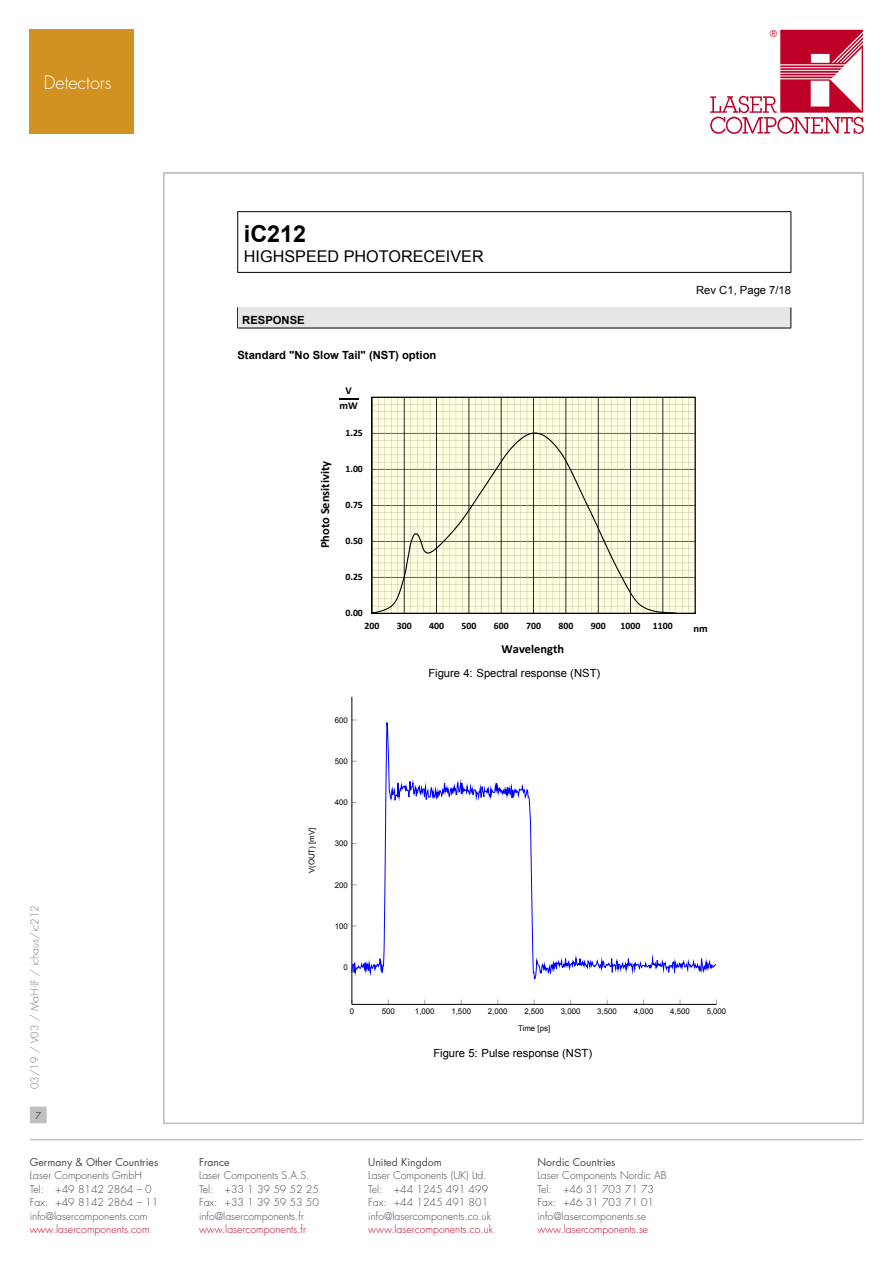
<style>
.page{position:relative;width:893px;height:1263px;background:#fff}
.page>*{position:absolute;margin:0;border:0;box-sizing:border-box;transform-origin:0 0}
.t1{font:700 23.4px "Arial";color:#000}
.t2{font:300 18px "Futura Std";color:#fff}
.t3{font:16.2px "Arial";color:#000}
.t4{font:700 12.45px "Calibri";color:#000}
.t5{font:11.25px "Arial";color:#000}
.t6{font:700 11.25px "Arial";color:#000}
.t7{font:700 10.65px/14.9px "Calibri";color:#000;text-align:center}
.t8{font:300 10.5px/13.5px "Futura Std";color:#484848}
.t9{font:300 10.5px "Futura Std";color:#be0027}
.t10{font:10.5px "Futura Std";color:#484848}
.t11{font:300 10.5px "Futura Std";color:#7c7c7c}
.t12{font:700 9.75px "Calibri";letter-spacing:-.005em;color:#000}
.t13{font:300 9px "Futura Std";color:#000}
.t14{font:7.8px "Arial";color:#000}
</style>
<div class="page">
<svg style="left:710px;top:30px;width:153px;height:104px"></svg>
<hr style="left:30px;top:1139px;width:833px;height:1px;background:#c0c0c0">
<div style="left:31px;top:1107px;width:15px;height:16px;background:#c0c0c0"></div>
<div style="left:30px;top:1106px;width:17px;height:17px;border:1px solid #c0c0c0"></div>
<hr style="left:237px;top:211px;width:554px;height:1px;background:#000">
<hr style="left:237px;top:212px;width:1px;height:60px;background:#000">
<hr style="left:791px;top:212px;width:1px;height:60px;background:#000">
<hr style="left:237px;top:272px;width:554px;height:1px;background:#000">
<hr style="left:237px;top:307px;width:554px;height:1px;background:#000">
<svg style="left:237px;top:308px;width:1px;height:20px"></svg>
<div style="left:238px;top:308px;width:553px;height:20px;background:#e6e6e6"></div>
<svg style="left:791px;top:308px;width:1px;height:20px"></svg>
<hr style="left:237px;top:328px;width:554px;height:1px;background:#000">
<svg style="left:371px;top:397px;width:325px;height:217px;background:#e7e7cc"></svg>
<hr style="left:372px;top:397px;width:1px;height:216px;background:#000">
<hr style="left:372px;top:613px;width:323px;height:1px;background:#000">
<svg style="left:339px;top:399px;width:20px;height:1px"></svg>
<svg style="left:371px;top:432px;width:305px;height:181px;background:#eaeace"></svg>
<hr style="left:352px;top:1004px;width:364px;height:1px;background:#000">
<hr style="left:352px;top:697px;width:1px;height:307px;background:#000">
<svg style="left:352px;top:715px;width:364px;height:265px"></svg>
<div style="left:30px;top:30px;width:104px;height:104px;background:#d19221"></div>
<h2 class="t2" style="left:44px;top:72px;width:69px">Detectors</h2>
<p class="t11" style="left:28px;top:1089px;width:186px;rotate:-90deg">03/19 / V03 / MaH-IF / ichaus/ic212</p>
<p class="t13" style="left:35px;top:1110px;width:7px">7</p>
<p class="t10" style="left:30px;top:1155px;width:130px">Germany &amp; Other Countries</p>
<p class="t8" style="left:30px;top:1169px;width:130px">Laser Components GmbH<br>Tel: +49 8142 2864 – 0<br>Fax: +49 8142 2864 – 11 info@lasercomponents.com</p>
<p class="t9" style="left:30px;top:1223px;width:121px">www.lasercomponents.com</p>
<h1 class="t1" style="left:244px;top:217px;width:64px">iC212</h1>
<h3 class="t3" style="left:244px;top:245px;width:241px">HIGHSPEED PHOTORECEIVER</h3>
<p class="t6" style="left:242px;top:312px;width:64px">RESPONSE</p>
<p class="t6" style="left:237px;top:347px;width:200px">Standard "No Slow Tail" (NST) option</p>
<p class="t7" style="left:340px;top:383px;width:20px">V mW</p>
<p class="t4" style="left:317px;top:548px;width:89px;rotate:-90deg">Photo Sensitivity</p>
<p class="t12" style="left:345px;top:427px;width:19px">1.25</p>
<p class="t12" style="left:345px;top:463px;width:19px">1.00</p>
<p class="t12" style="left:345px;top:499px;width:19px">0.75</p>
<p class="t12" style="left:345px;top:535px;width:19px">0.50</p>
<p class="t12" style="left:345px;top:571px;width:19px">0.25</p>
<p class="t12" style="left:345px;top:607px;width:19px">0.00</p>
<p class="t12" style="left:364px;top:619px;width:16px">200</p>
<p class="t12" style="left:397px;top:619px;width:16px">300</p>
<p class="t12" style="left:429px;top:619px;width:16px">400</p>
<p class="t12" style="left:461px;top:619px;width:16px">500</p>
<p class="t12" style="left:494px;top:619px;width:16px">600</p>
<p class="t12" style="left:526px;top:619px;width:16px">700</p>
<p class="t12" style="left:558px;top:619px;width:16px">800</p>
<p class="t12" style="left:591px;top:619px;width:16px">900</p>
<p class="t12" style="left:621px;top:619px;width:21px">1000</p>
<p class="t12" style="left:653px;top:619px;width:21px">1100</p>
<p class="t4" style="left:502px;top:641px;width:64px">Wavelength</p>
<p class="t5" style="left:428px;top:665px;width:173px">Figure 4: Spectral response (NST)</p>
<p class="t14" style="left:335px;top:715px;width:15px">600</p>
<p class="t14" style="left:335px;top:756px;width:15px">500</p>
<p class="t14" style="left:306px;top:873px;width:47px;rotate:-90deg">V(OUT) [mV]</p>
<p class="t14" style="left:335px;top:797px;width:15px">400</p>
<p class="t14" style="left:335px;top:838px;width:15px">300</p>
<p class="t14" style="left:335px;top:879px;width:15px">200</p>
<p class="t14" style="left:335px;top:921px;width:15px">100</p>
<p class="t14" style="left:343px;top:962px;width:6px">0</p>
<p class="t5" style="left:696px;top:282px;width:96px">Rev C1, Page 7/18</p>
<p class="t7" style="left:693px;top:621px;width:16px">nm</p>
<p class="t14" style="left:350px;top:1006px;width:6px">0</p>
<p class="t14" style="left:382px;top:1006px;width:15px">500</p>
<p class="t14" style="left:415px;top:1006px;width:21px">1,000</p>
<p class="t14" style="left:451px;top:1006px;width:21px">1,500</p>
<p class="t14" style="left:488px;top:1006px;width:21px">2,000</p>
<p class="t14" style="left:524px;top:1006px;width:21px">2,500</p>
<p class="t14" style="left:561px;top:1006px;width:21px">3,000</p>
<p class="t14" style="left:597px;top:1006px;width:21px">3,500</p>
<p class="t14" style="left:634px;top:1006px;width:21px">4,000</p>
<p class="t14" style="left:670px;top:1006px;width:21px">4,500</p>
<p class="t14" style="left:707px;top:1006px;width:21px">5,000</p>
<p class="t14" style="left:518px;top:1023px;width:34px">Time [ps]</p>
<p class="t10" style="left:199px;top:1155px;width:32px">France</p>
<p class="t8" style="left:199px;top:1169px;width:121px">Laser Components S.A.S.<br>Tel: +33 1 39 59 52 25<br>Fax: +33 1 39 59 53 50 info@lasercomponents.fr</p>
<p class="t9" style="left:199px;top:1223px;width:108px">www.lasercomponents.fr</p>
<p class="t5" style="left:433px;top:1045px;width:160px">Figure 5: Pulse response (NST)</p>
<p class="t10" style="left:368px;top:1155px;width:75px">United Kingdom</p>
<p class="t8" style="left:368px;top:1169px;width:124px">Laser Components (UK) Ltd.<br>Tel: +44 1245 491 499<br>Fax: +44 1245 491 801 info@lasercomponents.co.uk</p>
<p class="t9" style="left:368px;top:1223px;width:126px">www.lasercomponents.co.uk</p>
<p class="t10" style="left:537px;top:1155px;width:79px">Nordic Countries</p>
<p class="t8" style="left:537px;top:1169px;width:131px">Laser Components Nordic AB<br>Tel: +46 31 703 71 73<br>Fax: +46 31 703 71 01 info@lasercomponents.se</p>
<p class="t9" style="left:537px;top:1223px;width:112px">www.lasercomponents.se</p>
</div>
